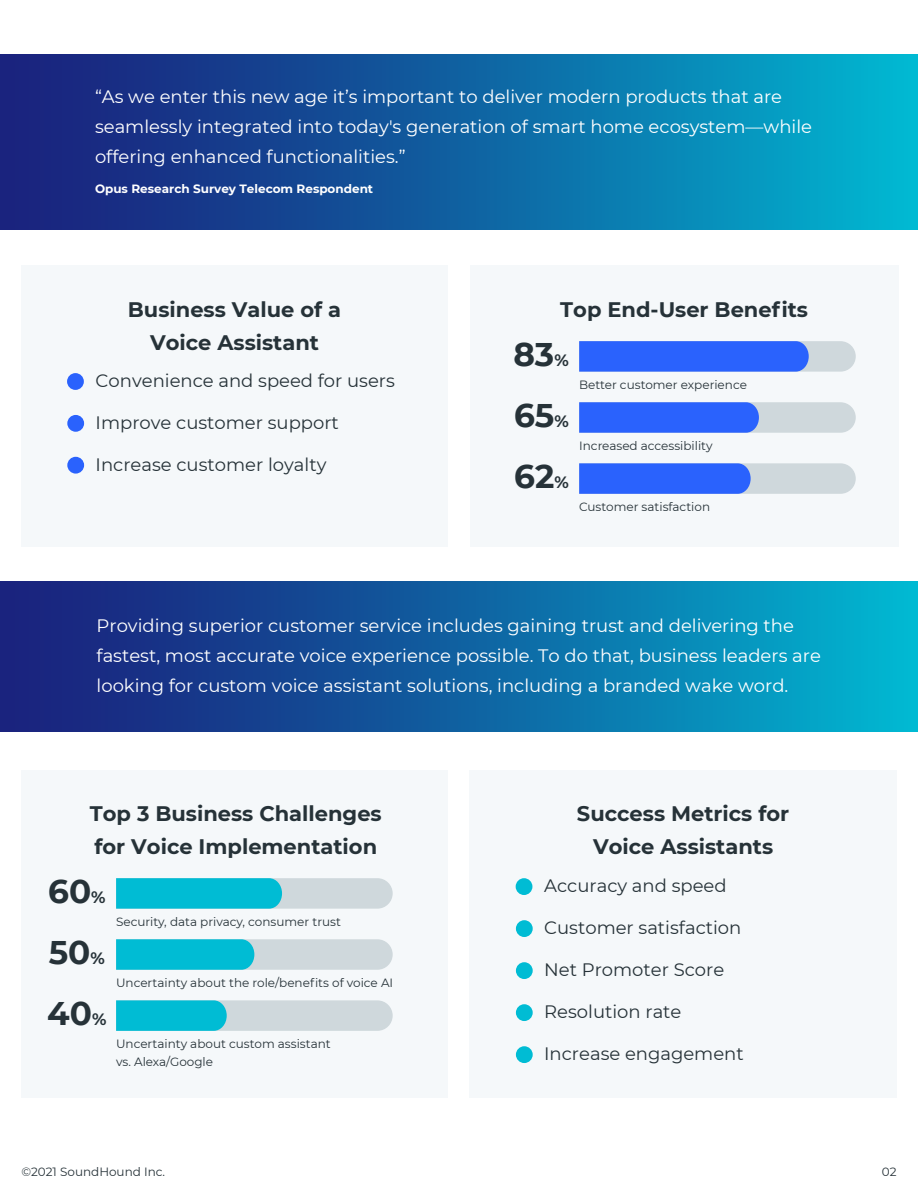
<style>
.page{position:relative;width:918px;height:1188px;background:#fff}
.page>*{position:absolute;margin:0;border:0;box-sizing:border-box;transform-origin:0 0}
.t1{font:700 32.7px/61.1px "Montserrat";color:#263238;text-align:justify}
.t2{font:700 21px/33px "Montserrat";color:#263238;text-align:center}
.t3{font:18px/30px "Montserrat";color:#fff}
.t4{font:18px "Montserrat";color:#263238}
.t5{font:12px/18px "Montserrat";color:#263238}
.t6{font:700 12px "Montserrat";color:#fff}
.s1{font-size:16.35px}
</style>
<div class="page">
<div style="left:0;top:54px;width:918px;height:176px;background:linear-gradient(to right,#1c1777,#02b3cf)"></div>
<div style="left:0;top:582px;width:918px;height:149px;background:linear-gradient(to right,#1c1777,#02b3cf)"></div>
<div style="left:21px;top:266px;width:427px;height:281px;background:#f5f8fa"></div>
<div style="left:470px;top:266px;width:429px;height:281px;background:#f5f8fa"></div>
<div style="left:470px;top:770px;width:427px;height:328px;background:#f5f8fa"></div>
<div style="left:21px;top:770px;width:427px;height:328px;background:#f5f8fa"></div>
<svg style="left:579px;top:402px;width:277px;height:31px;background:#688ef1"></svg>
<svg style="left:579px;top:341px;width:277px;height:31px;background:#4b79f7"></svg>
<svg style="left:579px;top:463px;width:277px;height:31px;background:#6d92f0"></svg>
<div style="left:67px;top:373px;width:17px;height:17px;background:#2a62fd;border-radius:50%"></div>
<div style="left:67px;top:415px;width:17px;height:17px;background:#2a62fd;border-radius:50%"></div>
<div style="left:67px;top:457px;width:17px;height:17px;background:#2a62fd;border-radius:50%"></div>
<svg style="left:116px;top:939px;width:277px;height:31px;background:#6ccbd8"></svg>
<svg style="left:116px;top:878px;width:277px;height:31px;background:#58c8d8"></svg>
<svg style="left:116px;top:1000px;width:277px;height:31px;background:#80ced9"></svg>
<div style="left:516px;top:878px;width:16px;height:17px;background:#00bcd4;border-radius:50%"></div>
<div style="left:516px;top:920px;width:17px;height:17px;background:#00bcd4;border-radius:50%"></div>
<div style="left:516px;top:962px;width:17px;height:17px;background:#00bcd4;border-radius:50%"></div>
<div style="left:516px;top:1046px;width:17px;height:17px;background:#00bcd4;border-radius:50%"></div>
<div style="left:516px;top:1004px;width:17px;height:17px;background:#00bcd4;border-radius:50%"></div>
<p class="t3" style="left:95px;top:81px;width:719px">“As we enter this new age it’s important to deliver modern products that are seamlessly integrated into today's generation of smart home ecosystem—while offering enhanced functionalities.”</p>
<p class="t6" style="left:95px;top:180px;width:280px">Opus Research Survey Telecom Respondent</p>
<p class="t2" style="left:128px;top:292px;width:215px">Business Value of a<br>Voice Assistant</p>
<p class="t4" style="left:96px;top:368px;width:301px">Convenience and speed for users</p>
<p class="t4" style="left:96px;top:410px;width:245px">Improve customer support</p>
<p class="t4" style="left:96px;top:452px;width:232px">Increase customer loyalty</p>
<p class="t2" style="left:560px;top:292px;width:249px">Top End-User Benefits</p>
<h1 class="t1" style="left:513px;top:322px;width:57px">83<span class="s1">% </span>65<span class="s1">% </span>62<span class="s1">%</span></h1>
<p class="t5" style="left:579px;top:375px;width:169px">Better customer experience</p>
<p class="t5" style="left:579px;top:436px;width:135px">Increased accessibility</p>
<p class="t5" style="left:579px;top:497px;width:133px">Customer satisfaction</p>
<p class="t3" style="left:97px;top:610px;width:726px">Providing superior customer service includes gaining trust and delivering the fastest, most accurate voice experience possible. To do that, business leaders are looking for custom voice assistant solutions, including a branded wake word.</p>
<p class="t2" style="left:90px;top:796px;width:293px;text-align:left">Top 3 Business Challenges for Voice Implementation</p>
<h1 class="t1" style="left:47px;top:859px;width:61px">60<span class="s1">% </span>50<span class="s1">% </span>40<span class="s1">%</span></h1>
<p class="t5" style="left:116px;top:912px;width:226px">Security, data privacy, consumer trust</p>
<p class="t5" style="left:116px;top:973px;width:279px">Uncertainty about the role/benefits of voice AI</p>
<p class="t5" style="left:116px;top:1034px;width:216px">Uncertainty about custom assistant vs. Alexa/Google</p>
<p class="t2" style="left:577px;top:796px;width:214px">Success Metrics for<br>Voice Assistants</p>
<p class="t4" style="left:544px;top:873px;width:184px">Accuracy and speed</p>
<p class="t4" style="left:544px;top:915px;width:199px">Customer satisfaction</p>
<p class="t4" style="left:544px;top:957px;width:182px">Net Promoter Score</p>
<p class="t4" style="left:544px;top:999px;width:139px">Resolution rate</p>
<p class="t4" style="left:544px;top:1041px;width:201px">Increase engagement</p>
<p class="t5" style="left:21px;top:1162px;width:145px">©2021 SoundHound Inc.</p>
<p class="t5" style="left:882px;top:1162px;width:16px">02</p>
</div>
